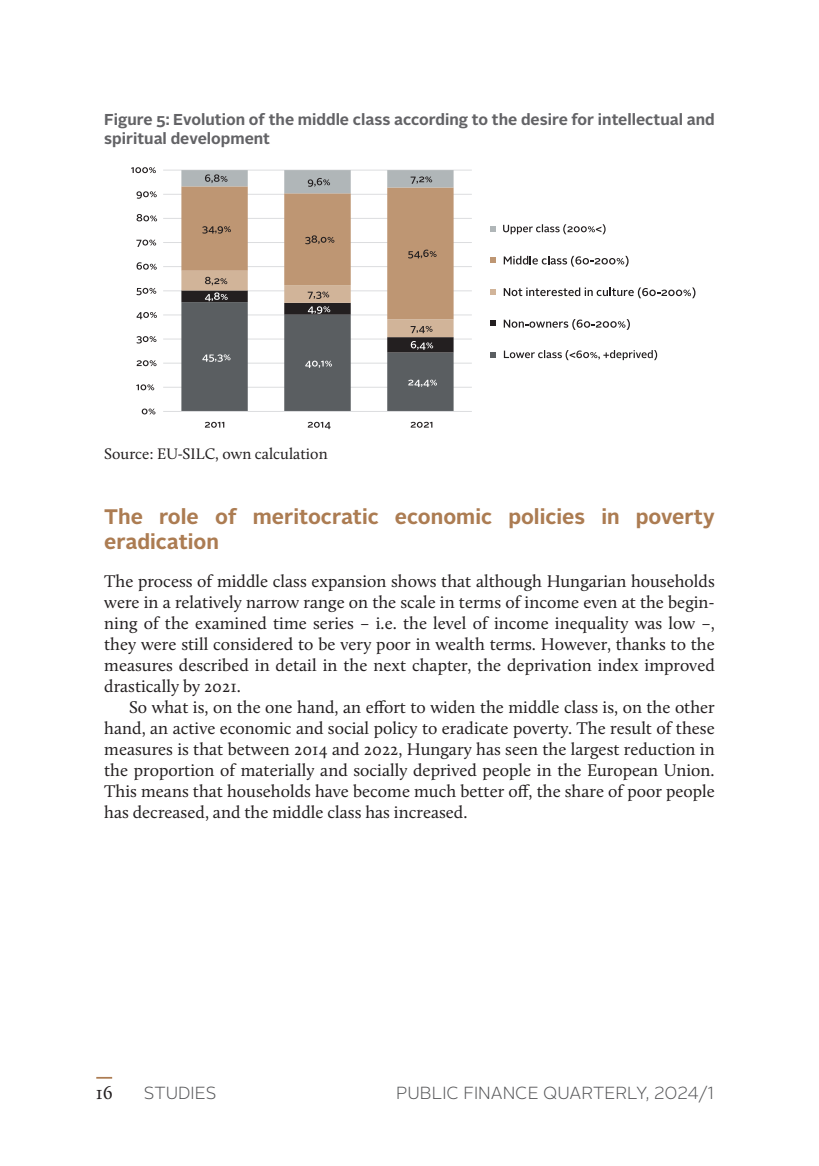
<style>
.page{position:relative;width:819px;height:1166px;background:#fff}
.page>*{position:absolute;margin:0;border:0;box-sizing:border-box;transform-origin:0 0}
.t1{font:700 21px/25.2px "Alright Sans";color:#ac7c52}
.t2{font:19.25px "Calluna";color:#231f20}
.t3{font:17.5px/21px "Calluna";color:#231f20;text-align:justify}
.t4{font:300 17.5px "Alright Sans";color:#57585a}
.t5{font:700 15.75px/18.9px "Alright Sans";color:#636366}
.t6{font:15.75px "Calluna";color:#231f20}
</style>
<div class="page">
<svg style="left:96px;top:1077px;width:16px;height:1px"></svg>
<hr style="left:163px;top:170px;width:309px;height:1px;background:#dcdddf">
<hr style="left:163px;top:194px;width:309px;height:1px;background:#dcdddf">
<hr style="left:163px;top:218px;width:309px;height:1px;background:#dcdddf">
<hr style="left:163px;top:242px;width:309px;height:1px;background:#dcdddf">
<hr style="left:163px;top:266px;width:309px;height:1px;background:#dcdddf">
<hr style="left:163px;top:290px;width:309px;height:1px;background:#dcdddf">
<hr style="left:163px;top:314px;width:309px;height:1px;background:#dcdddf">
<hr style="left:163px;top:339px;width:309px;height:1px;background:#dcdddf">
<hr style="left:163px;top:363px;width:309px;height:1px;background:#dcdddf">
<hr style="left:163px;top:387px;width:309px;height:1px;background:#dcdddf">
<hr style="left:163px;top:411px;width:309px;height:1px;background:#dcdddf">
<svg style="left:181px;top:170px;width:272px;height:241px"></svg>
<svg style="left:142px;top:408px;width:13px;height:6px"></svg>
<svg style="left:136px;top:384px;width:18px;height:6px"></svg>
<svg style="left:136px;top:360px;width:20px;height:6px"></svg>
<svg style="left:136px;top:336px;width:20px;height:7px"></svg>
<svg style="left:136px;top:312px;width:21px;height:7px"></svg>
<svg style="left:136px;top:288px;width:20px;height:7px"></svg>
<svg style="left:136px;top:262px;width:21px;height:8px"></svg>
<svg style="left:136px;top:240px;width:20px;height:7px"></svg>
<svg style="left:136px;top:214px;width:21px;height:7px"></svg>
<svg style="left:136px;top:191px;width:21px;height:8px"></svg>
<svg style="left:131px;top:167px;width:25px;height:6px"></svg>
<svg style="left:205px;top:422px;width:19px;height:6px"></svg>
<svg style="left:307px;top:422px;width:23px;height:7px"></svg>
<svg style="left:410px;top:422px;width:22px;height:6px"></svg>
<svg style="left:490px;top:257px;width:5px;height:6px"></svg>
<svg style="left:503px;top:256px;width:125px;height:11px"></svg>
<svg style="left:490px;top:289px;width:5px;height:5px"></svg>
<svg style="left:503px;top:287px;width:192px;height:11px"></svg>
<svg style="left:490px;top:320px;width:5px;height:6px"></svg>
<svg style="left:503px;top:319px;width:127px;height:11px"></svg>
<svg style="left:490px;top:352px;width:5px;height:5px"></svg>
<svg style="left:504px;top:350px;width:153px;height:10px"></svg>
<svg style="left:490px;top:226px;width:5px;height:5px"></svg>
<svg style="left:503px;top:224px;width:102px;height:10px"></svg>
<p class="t5" style="left:104px;top:110px;width:612px">Figure 5: Evolution of the middle class according to the desire for intellectual and spiritual development</p>
<p class="t6" style="left:104px;top:444px;width:225px">Source: EU-SILC, own calculation</p>
<p class="t1" style="left:104px;top:504px;width:612px">The role of meritocratic economic policies in poverty eradication</p>
<p class="t3" style="left:104px;top:571px;width:612px">The process of middle class expansion shows that although Hungarian households were in a relatively narrow range on the scale in terms of income even at the begin&shy;ning of the examined time series – i.e. the level of income inequality was low –, they were still considered to be very poor in wealth terms. However, thanks to the measures described in detail in the next chapter, the deprivation index improved drastically by 2021.</p>
<p class="t3" style="left:104px;top:697px;width:612px;text-indent:25px">So what is, on the one hand, an effort to widen the middle class is, on the other hand, an active economic and social policy to eradicate poverty. The result of these measures is that between 2014 and 2022, Hungary has seen the largest reduction in the proportion of materially and socially deprived people in the European Union.<br>This means that households have become much better off, the share of poor people has decreased, and the middle class has increased.</p>
<p class="t2" style="left:96px;top:1081px;width:18px">16</p>
<p class="t4" style="left:144px;top:1081px;width:74px">STUDIES</p>
<p class="t4" style="left:396px;top:1081px;width:320px">PUBLIC FINANCE QUARTERLY, 2024/1</p>
</div>
